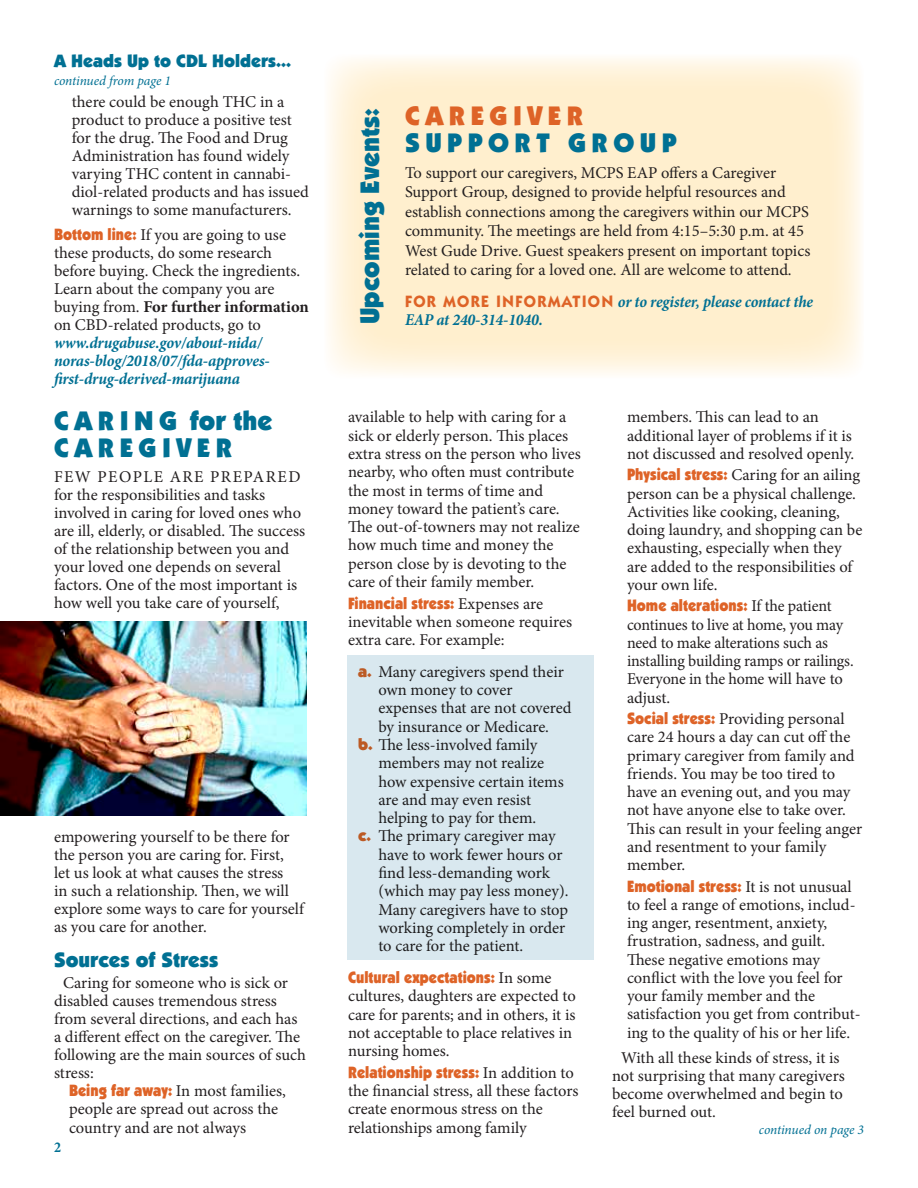
<style>
.page{position:relative;width:918px;height:1188px;background:#fff}
.page>*{position:absolute;margin:0;border:0;box-sizing:border-box;transform-origin:0 0}
.Headline{font:900 27px/27px "ITC Kabel Std";letter-spacing:.2em;color:#007093}
.Headline-2{font:900 27px "ITC Kabel Std";color:#007093}
.Headline2nd{font:900 21px "ITC Kabel Std";color:#007093}
.continued_left{font:900 18px "ITC Kabel Std";color:#007093}
.Indent_for_cargiver{font:16.5px/18.3px "Minion Pro";letter-spacing:-.005em;color:#231f20}
.Indent_text{font:16.5px/18.3px "Minion Pro";letter-spacing:-.005em;color:#231f20}
.Answer{font:16.5px/18px "Minion Pro";letter-spacing:-.005em;color:#231f20}
._1stparagraph_text{font:16.5px/18px "Minion Pro";letter-spacing:-.005em;color:#231f20}
.Headline2nd-2{font:italic 700 16.5px "Minion Pro";letter-spacing:-.01em;color:#007093;scale:.95 1}
.t1{font:700 condensed 15px "Minion Pro";color:#007093}
.continued_left-2{font:italic 13.5px "Minion Pro";letter-spacing:-.01em;color:#007093}
.continued_right{font:italic 13.5px "Minion Pro";letter-spacing:-.01em;color:#007093}
.s1{font-family:"ITC Kabel Std";font-weight:900;color:#de6327}
.s2{font-weight:700}
.s3{font-weight:700;font-style:italic;color:#007093}
.s4{color:#de6327}
.s5{font-family:"ITC Kabel Std";font-style:normal;color:#de6327}
</style>
<div class="page">
<svg style="left:324px;top:54px;width:540px;height:324px;background:#fff1d4"></svg>
<img style="left:0;top:621px;width:306px;height:195px">
<div style="left:348px;top:656px;width:246px;height:304px;background:#d9e8ef"></div>
<p class="continued_left" style="left:54px;top:50px;width:239px">A Heads Up to CDL Holders...</p>
<p class="continued_left-2" style="left:54px;top:72px;width:118px">continued from page 1</p>
<p class="Answer" style="left:72px;top:93px;width:239px">there could be enough THC in a product to produce a positive test for the drug. The Food and Drug<br>Administration has found widely varying THC content in cannabi&shy;diol-related products and has issued warnings to some manufacturers.</p>
<p class="Answer" style="left:54px;top:226px;width:256px"><span class="s1">Bottom line:</span> If you are going to use these products, do some research before buying. Check the ingredients.<br>Learn about the company you are buying from. <span class="s2">For further information </span>on CBD-related products, go to <span class="s3">www.drugabuse.gov/about-nida/ noras-blog/2018/07/fda-approves&shy;first-drug-derived-marijuana</span></p>
<p class="Headline" style="left:54px;top:407px;width:220px">CARING for the<br>CAREGIVER</p>
<p class="_1stparagraph_text" style="left:54px;top:468px;width:253px">FEW PEOPLE ARE PREPARED for the responsibilities and tasks involved in caring for loved ones who are ill, elderly, or disabled. The success of the relationship between you and your loved one depends on several factors. One of the most important is how well you take care of yourself,</p>
<p class="_1stparagraph_text" style="left:54px;top:828px;width:251px">empowering yourself to be there for the person you are caring for. First, let us look at what causes the stress<br>in such a relationship. Then, we will explore some ways to care for yourself as you care for another.</p>
<p class="Headline2nd" style="left:54px;top:947px;width:166px">Sources of Stress</p>
<p class="Indent_text" style="left:54px;top:974px;width:253px;text-indent:9px">Caring for someone who is sick or disabled causes tremendous stress from several directions, and each has a different effect on the caregiver. The following are the main sources of such stress:</p>
<p class="Indent_for_cargiver" style="left:69px;top:1082px;width:219px"><span class="s1">Being far away:</span> In most families, people are spread out across the country and are not always</p>
<p class="t1" style="left:54px;top:1137px;width:8px">2</p>
<p class="Headline-2" style="left:353px;top:324px;width:218px;rotate:-90deg">Upcoming Events:</p>
<p class="Headline" style="left:405px;top:101px;width:273px"><span class="s4">CAREGIVER<br></span>SUPPORT GROUP</p>
<p class="Indent_text" style="left:405px;top:163px;width:407px;line-height:19.5px">To support our caregivers, MCPS EAP offers a Caregiver Support Group, designed to provide helpful resources and establish connections among the caregivers within our MCPS community. The meetings are held from 4:15–5:30 p.m. at 45<br>West Gude Drive. Guest speakers present on important topics related to caring for a loved one. All are welcome to attend.</p>
<p class="Headline2nd-2" style="left:405px;top:290px;width:431px"><span class="s5">FOR MORE INFORMATION</span> or to register, please contact the</p>
<p class="Headline2nd-2" style="left:405px;top:308px;width:147px">EAP at 240-314-1040.</p>
<p class="Indent_for_cargiver" style="left:348px;top:408px;width:234px">available to help with caring for a sick or elderly person. This places extra stress on the person who lives nearby, who often must contribute the most in terms of time and money toward the patient’s care.<br>The out-of-towners may not realize how much time and money the person close by is devoting to the care of their family member.</p>
<p class="Indent_for_cargiver" style="left:348px;top:594px;width:226px"><span class="s1">Financial stress:</span> Expenses are inevitable when someone requires extra care. For example:</p>
<p class="Indent_text" style="left:378px;top:663px;width:195px;text-indent:-20px"><span class="s1">a.</span> Many caregivers spend their own money to cover expenses that are not covered by insurance or Medicare.</p>
<p class="Indent_text" style="left:378px;top:736px;width:187px;text-indent:-20px"><span class="s1">b.</span> The less-involved family members may not realize how expensive certain items are and may even resist helping to pay for them.</p>
<p class="Indent_text" style="left:378px;top:827px;width:192px;text-indent:-20px"><span class="s1">c.</span> The primary caregiver may have to work fewer hours or find less-demanding work (which may pay less money).<br>Many caregivers have to stop working completely in order to care for the patient.</p>
<p class="Indent_for_cargiver" style="left:348px;top:969px;width:229px"><span class="s1">Cultural expectations:</span> In some cultures, daughters are expected to care for parents; and in others, it is not acceptable to place relatives in nursing homes.</p>
<p class="Indent_for_cargiver" style="left:348px;top:1063px;width:232px"><span class="s1">Relationship stress:</span> In addition to the financial stress, all these factors create enormous stress on the relationships among family</p>
<p class="Indent_for_cargiver" style="left:627px;top:408px;width:229px">members. This can lead to an additional layer of problems if it is not discussed and resolved openly.</p>
<p class="Indent_for_cargiver" style="left:627px;top:466px;width:237px"><span class="s1">Physical stress:</span> Caring for an ailing person can be a physical challenge.<br>Activities like cooking, cleaning, doing laundry, and shopping can be exhausting, especially when they are added to the responsibilities of your own life.</p>
<p class="Indent_for_cargiver" style="left:627px;top:597px;width:228px"><span class="s1">Home alterations:</span> If the patient continues to live at home, you may need to make alterations such as installing building ramps or railings.<br>Everyone in the home will have to adjust.</p>
<p class="Indent_for_cargiver" style="left:627px;top:710px;width:237px"><span class="s1">Social stress:</span> Providing personal care 24 hours a day can cut off the primary caregiver from family and friends. You may be too tired to have an evening out, and you may not have anyone else to take over.<br>This can result in your feeling anger and resentment to your family member.</p>
<p class="Indent_for_cargiver" style="left:627px;top:877px;width:235px"><span class="s1">Emotional stress:</span> It is not unusual to feel a range of emotions, includ&shy;ing anger, resentment, anxiety, frustration, sadness, and guilt.<br>These negative emotions may conflict with the love you feel for your family member and the satisfaction you get from contribut&shy;ing to the quality of his or her life.</p>
<p class="Indent_text" style="left:612px;top:1048px;width:234px;text-indent:9px">With all these kinds of stress, it is not surprising that many caregivers become overwhelmed and begin to feel burned out.</p>
<p class="continued_right" style="left:759px;top:1120px;width:107px">continued on page 3</p>
</div>
